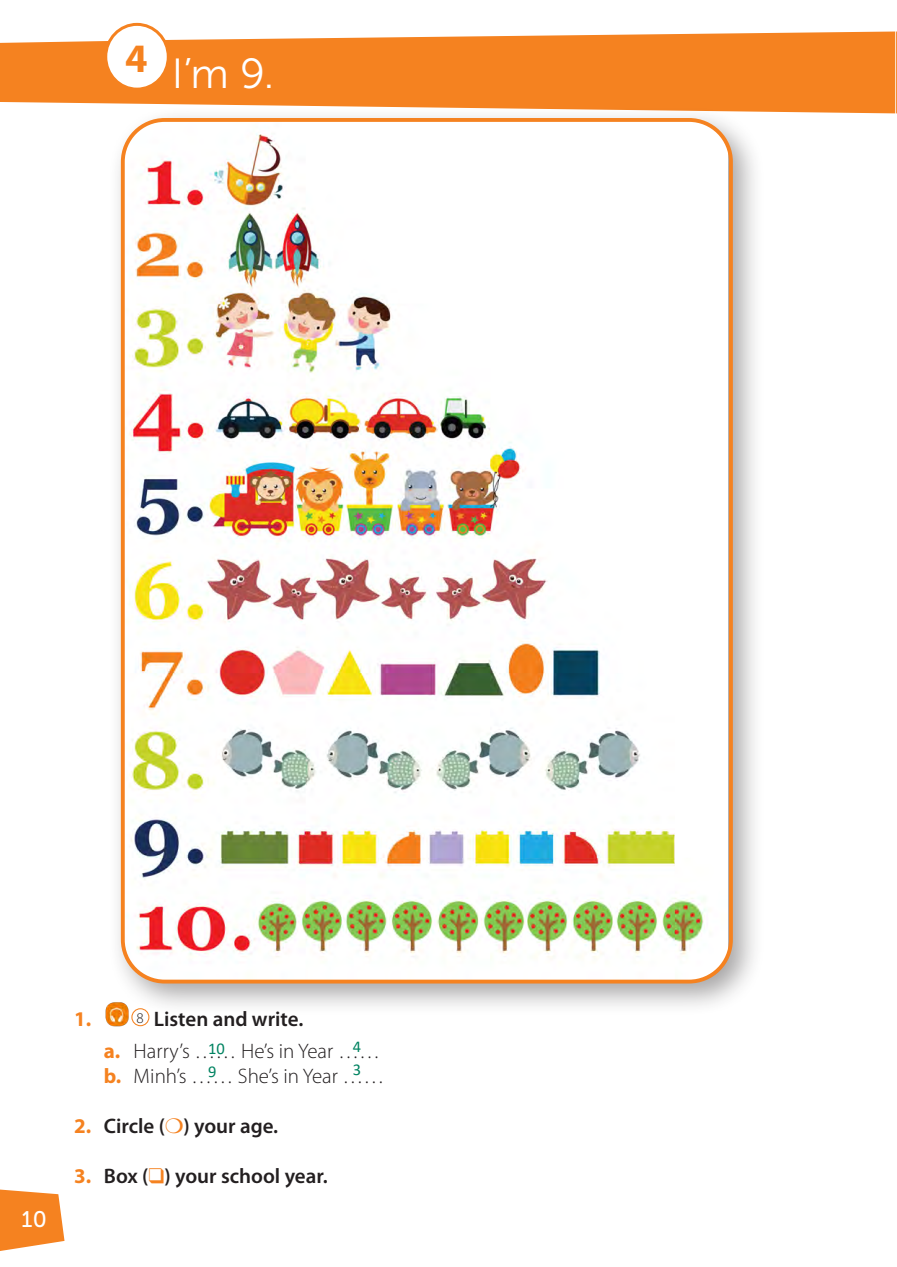
<style>
.page{position:relative;width:897px;height:1267px;background:#fff}
.page>*{position:absolute;margin:0;border:0;box-sizing:border-box;transform-origin:0 0}
.t1{font:42px "Museo Sans 300";color:#fff}
.t2{font:700 40.5px "Myriad Pro";color:#f58220}
.t3{font:22.5px "Museo Sans 500";color:#fff}
.t4{font:300 21px/31.2px "Myriad Pro";color:#231f20}
.t5{font:600 21px "Myriad Pro";color:#231f20}
.t6{font:16.5px/22.5px "Calibri";color:#008361}
.s1{font-weight:700;color:#f58220}
.s2{font-weight:600}
.s3{color:#f58220}
</style>
<div class="page">
<svg style="left:895px;top:32px;width:1px;height:81px"></svg>
<svg style="left:0;top:1189px;width:64px;height:62px;background:#f69643"></svg>
<svg style="left:0;top:32px;width:895px;height:81px;background:#f58c32"></svg>
<img style="left:105px;top:1005px;width:24px;height:22px">
<div style="left:131px;top:1008px;width:18px;height:18px;border:1px solid #f58220;border-radius:50%"></div>
<div style="left:108px;top:105px;width:657px;height:911px;background:#231f20;opacity:.4"></div>
<img style="left:123px;top:120px;width:605px;height:861px">
<div style="left:121px;top:118px;width:611px;height:865px;border:4px solid #f58220;border-radius:42px"></div>
<div style="left:106px;top:24px;width:62px;height:65px;background:#fff;border-radius:50%"></div>
<div style="left:104px;top:23px;width:66px;height:68px;border:3px solid #f58220;border-radius:50%"></div>
<p class="t2" style="left:125px;top:32px;width:24px">4</p>
<p class="t1" style="left:172px;top:51px;width:104px">I’m 9.</p>
<p class="t3" style="left:21px;top:1207px;width:27px">10</p>
<p class="t4" style="left:104px;top:1003px;width:277px;text-indent:-30px"><span class="s1">1.</span> <sup>8</sup> <span class="s2">Listen and write.<br></span><span class="s1">a.</span> Harry’s …… He’s in Year ……</p>
<p class="t4" style="left:104px;top:1060px;width:282px"><span class="s1">b.</span> Minh’s …… She’s in Year ……</p>
<p class="t5" style="left:74px;top:1112px;width:206px"><span class="s1">2.</span> Circle ( ) your age.</p>
<p class="t5" style="left:74px;top:1161px;width:255px"><span class="s1">3.</span> Box (<span class="s3">❑</span>) your school year.</p>
<p class="t6" style="left:208px;top:1037px;width:18px">10<br>9</p>
<p class="t6" style="left:353px;top:1035px;width:10px">4<br>3</p>
</div>
